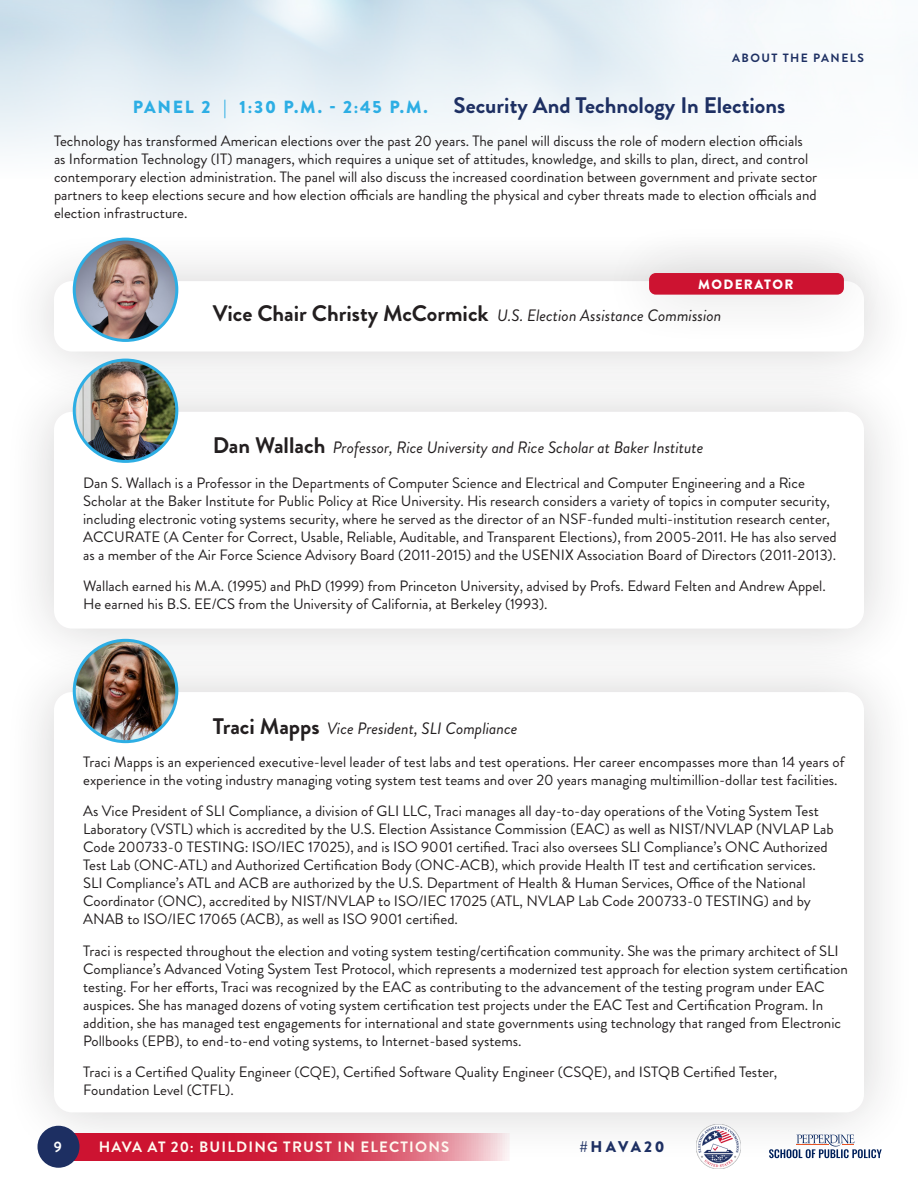
<style>
.page{position:relative;width:918px;height:1188px;background:#fff}
.page>*{position:absolute;margin:0;border:0;box-sizing:border-box;transform-origin:0 0}
.Body_NEW{font:700 22.5px "Brandon Grotesque";color:#1e3063}
.Body{font:italic 16.5px "Brandon Grotesque";color:#231f20}
.t1{font:900 15.6px "Brandon Grotesque";letter-spacing:.18em;color:#1e3063}
.Body_NEW-2{font:15px/18px "Brandon Grotesque";color:#231f20}
.t2{font:700 15px "Brandon Grotesque";letter-spacing:.08em;color:#fff9f0}
.t3{font:700 15px "Brandon Grotesque";color:#fff}
.t4{font:900 13.5px "Brandon Grotesque";letter-spacing:.1em;color:#fff}
.t5{font:700 12px "Brandon Grotesque";letter-spacing:.12em;color:#1e3063}
.s1{font-weight:900;font-size:17.55px;color:#2daee4}
.s2{font-weight:700;font-style:normal;font-size:22.5px}
</style>
<div class="page">
<div style="left:2px;top:228px;width:914px;height:176px;background:#231f20;opacity:.2"></div>
<div style="left:54px;top:281px;width:810px;height:71px;background:#fff;border-radius:18px"></div>
<div style="left:600px;top:220px;width:293px;height:127px;background:#231f20;opacity:.2"></div>
<div style="left:649px;top:273px;width:195px;height:22px;background:#cd1331;border-radius:7px"></div>
<img style="left:74px;top:239px;width:103px;height:101px">
<div style="left:73px;top:238px;width:105px;height:104px;border:3px solid #2daee4;border-radius:50%"></div>
<div style="left:1px;top:359px;width:916px;height:322px;background:#f5f5f5"></div>
<div style="left:54px;top:412px;width:810px;height:217px;background:#fff;border-radius:18px"></div>
<img style="left:74px;top:360px;width:103px;height:101px">
<div style="left:73px;top:359px;width:105px;height:104px;border:3px solid #2daee4;border-radius:50%"></div>
<div style="left:1px;top:639px;width:916px;height:526px;background:#f6f6f6"></div>
<div style="left:54px;top:692px;width:810px;height:420px;background:#fff;border-radius:18px"></div>
<img style="left:74px;top:640px;width:103px;height:102px">
<div style="left:73px;top:639px;width:105px;height:104px;border:3px solid #2daee4;border-radius:50%"></div>
<svg style="left:75px;top:1133px;width:432px;height:28px;background:#d6425a"></svg>
<div style="left:38px;top:1126px;width:42px;height:42px;background:#1d2f62;border-radius:50%"></div>
<svg style="left:769px;top:1135px;width:113px;height:23px"></svg>
<img style="left:696px;top:1124px;width:44px;height:44px">
<p class="t5" style="left:732px;top:50px;width:133px">ABOUT THE PANELS</p>
<p class="Body_NEW" style="left:133px;top:89px;width:654px"><span class="s1">PANEL 2 | 1:30 P.M. - 2:45 P.M.</span> Security And Technology In Elections</p>
<p class="Body_NEW-2" style="left:54px;top:132px;width:765px">Technology has transformed American elections over the past 20 years. The panel will discuss the role of modern election officials as Information Technology (IT) managers, which requires a unique set of attitudes, knowledge, and skills to plan, direct, and control contemporary election administration. The panel will also discuss the increased coordination between government and private sector partners to keep elections secure and how election officials are handling the physical and cyber threats made to election officials and election infrastructure.</p>
<p class="t4" style="left:698px;top:274px;width:97px">MODERATOR</p>
<p class="Body" style="left:213px;top:304px;width:510px"><span class="s2">Vice Chair Christy McCormick</span> U.S. Election Assistance Commission</p>
<p class="Body" style="left:213px;top:436px;width:492px"><span class="s2">Dan Wallach</span> Professor, Rice University and Rice Scholar at Baker Institute</p>
<p class="Body_NEW-2" style="left:83px;top:474px;width:755px">Dan S. Wallach is a Professor in the Departments of Computer Science and Electrical and Computer Engineering and a Rice Scholar at the Baker Institute for Public Policy at Rice University. His research considers a variety of topics in computer security, including electronic voting systems security, where he served as the director of an NSF-funded multi-institution research center, ACCURATE (A Center for Correct, Usable, Reliable, Auditable, and Transparent Elections), from 2005-2011. He has also served as a member of the Air Force Science Advisory Board (2011-2015) and the USENIX Association Board of Directors (2011-2013).</p>
<p class="Body_NEW-2" style="left:83px;top:577px;width:744px">Wallach earned his M.A. (1995) and PhD (1999) from Princeton University, advised by Profs. Edward Felten and Andrew Appel.<br>He earned his B.S. EE/CS from the University of California, at Berkeley (1993).</p>
<p class="Body" style="left:213px;top:717px;width:306px"><span class="s2">Traci Mapps</span> Vice President, SLI Compliance</p>
<p class="Body_NEW-2" style="left:83px;top:753px;width:763px">Traci Mapps is an experienced executive-level leader of test labs and test operations. Her career encompasses more than 14 years of experience in the voting industry managing voting system test teams and over 20 years managing multimillion-dollar test facilities.</p>
<p class="Body_NEW-2" style="left:83px;top:803px;width:752px">As Vice President of SLI Compliance, a division of GLI LLC, Traci manages all day-to-day operations of the Voting System Test Laboratory (VSTL) which is accredited by the U.S. Election Assistance Commission (EAC) as well as NIST/NVLAP (NVLAP Lab Code 200733-0 TESTING: ISO/IEC 17025), and is ISO 9001 certified. Traci also oversees SLI Compliance’s ONC Authorized Test Lab (ONC-ATL) and Authorized Certification Body (ONC-ACB), which provide Health IT test and certification services.<br>SLI Compliance’s ATL and ACB are authorized by the U.S. Department of Health &amp; Human Services, Office of the National Coordinator (ONC), accredited by NIST/NVLAP to ISO/IEC 17025 (ATL, NVLAP Lab Code 200733-0 TESTING) and by ANAB to ISO/IEC 17065 (ACB), as well as ISO 9001 certified.</p>
<p class="Body_NEW-2" style="left:83px;top:942px;width:766px">Traci is respected throughout the election and voting system testing/certification community. She was the primary architect of SLI Compliance’s Advanced Voting System Test Protocol, which represents a modernized test approach for election system certification testing. For her efforts, Traci was recognized by the EAC as contributing to the advancement of the testing program under EAC auspices. She has managed dozens of voting system certification test projects under the EAC Test and Certification Program. In addition, she has managed test engagements for international and state governments using technology that ranged from Electronic Pollbooks (EPB), to end-to-end voting systems, to Internet-based systems.</p>
<p class="Body_NEW-2" style="left:83px;top:1064px;width:696px">Traci is a Certified Quality Engineer (CQE), Certified Software Quality Engineer (CSQE), and ISTQB Certified Tester,<br>Foundation Level (CTFL).</p>
<p class="t3" style="left:54px;top:1136px;width:10px">9</p>
<p class="t2" style="left:99px;top:1136px;width:352px">HAVA AT 20: BUILDING TRUST IN ELECTIONS</p>
<p class="t1" style="left:579px;top:1135px;width:87px">#HAVA20</p>
</div>
